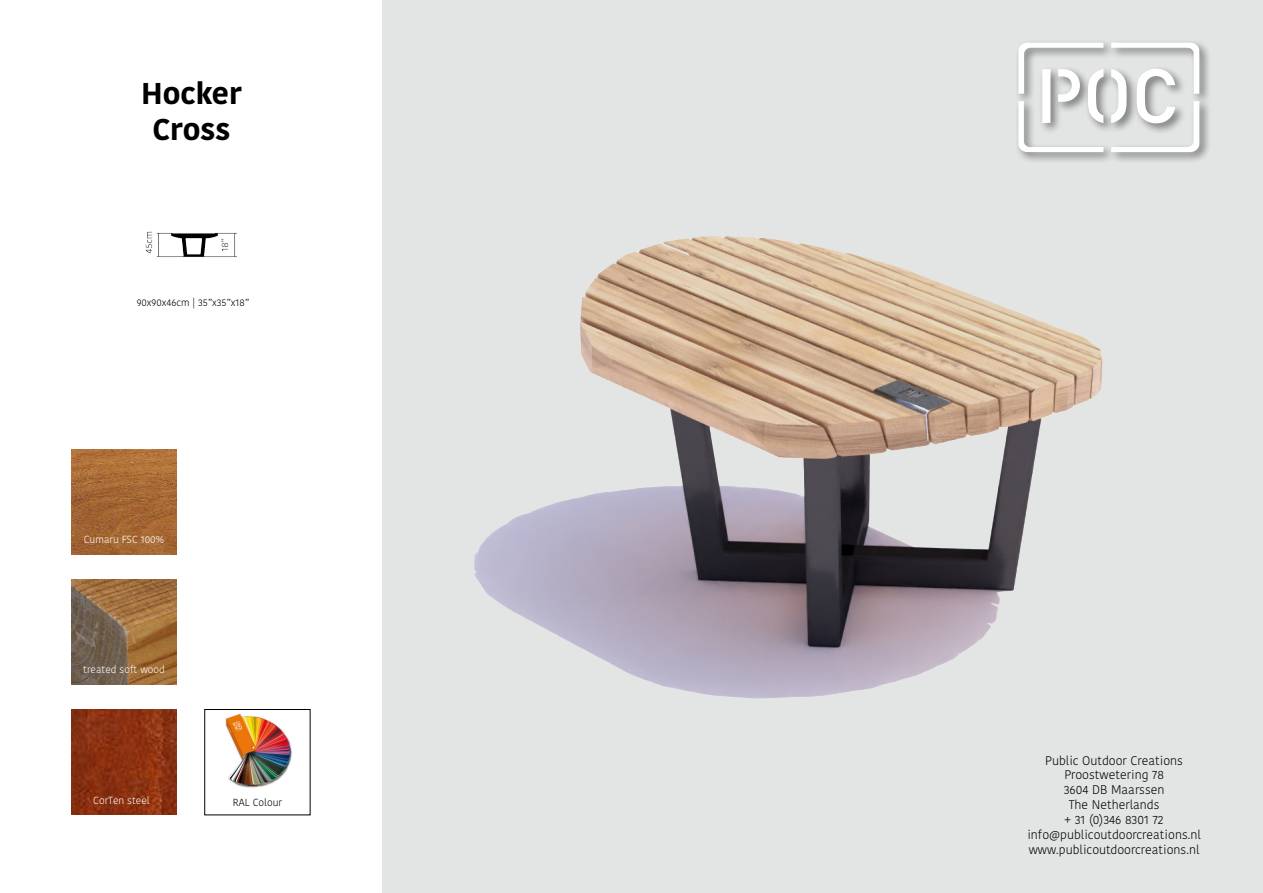
<style>
.page{position:relative;width:1263px;height:893px;background:#fff}
.page>*{position:absolute;margin:0;border:0;box-sizing:border-box;transform-origin:0 0}
.t1{font:700 30px/36px "Kohinoor Devanagari";color:#000;text-align:center}
.t2{font:300 12.45px/15px "Kohinoor Devanagari";color:#000;text-align:center}
.t3{font:300 10.2px "Kohinoor Devanagari";color:#fff}
.t4{font:300 10.2px "Kohinoor Devanagari";color:#000}
.t5{font:300 10.05px "Kohinoor Devanagari";color:#000}
</style>
<div class="page">
<div style="left:383px;top:0;width:880px;height:893px;background:#e3e4e4"></div>
<div style="left:1014px;top:39px;width:198px;height:126px;background:#000;opacity:.5"></div>
<svg style="left:1111px;top:43px;width:88px;height:109px"></svg>
<svg style="left:1018px;top:43px;width:85px;height:109px"></svg>
<img style="left:71px;top:579px;width:106px;height:105px">
<div style="left:204px;top:709px;width:106px;height:106px;border:1px solid #000"></div>
<img style="left:225px;top:714px;width:67px;height:74px">
<img style="left:71px;top:709px;width:106px;height:105px">
<img style="left:145px;top:231px;width:92px;height:26px">
<img style="left:474px;top:236px;width:629px;height:463px">
<img style="left:71px;top:449px;width:106px;height:105px">
<h1 class="t1" style="left:141px;top:74px;width:102px">Hocker<br>Cross</h1>
<p class="t5" style="left:137px;top:296px;width:114px">90x90x46cm | 35”x35”x18”</p>
<p class="t3" style="left:84px;top:533px;width:82px">Cumaru FSC 100%</p>
<p class="t3" style="left:83px;top:663px;width:83px">treated soft wood</p>
<p class="t3" style="left:93px;top:794px;width:58px">CorTen steel</p>
<p class="t4" style="left:233px;top:797px;width:51px">RAL Colour</p>
<p class="t2" style="left:1027px;top:753px;width:175px">Public Outdoor Creations<br>Proostwetering 78<br>3604 DB Maarssen<br>The Netherlands<br>+ 31 (0)346 8301 72 info@publicoutdoorcreations.nl www.publicoutdoorcreations.nl</p>
</div>
